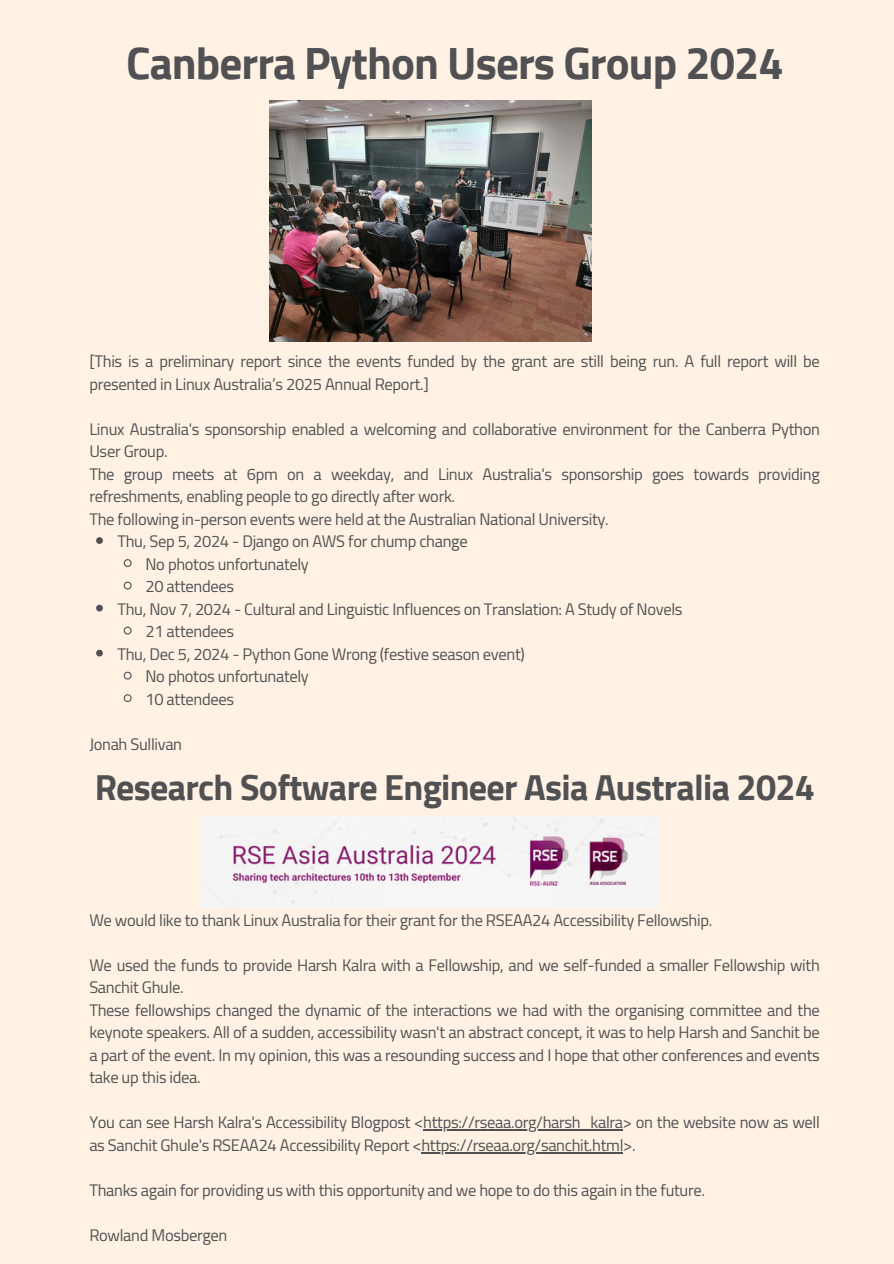
<style>
.page{position:relative;width:894px;height:1264px;background:#fff}
.page>*{position:absolute;margin:0;border:0;box-sizing:border-box;transform-origin:0 0}
.t1{font:700 45px "Cairo";letter-spacing:-.02em;color:#515153}
.t2{font:700 36px "Cairo";letter-spacing:-.02em;color:#515153}
.t3{font:16.5px/22.5px "Cairo";letter-spacing:-.02em;color:#515153}
</style>
<div class="page">
<div style="left:0;top:0;width:893px;height:1263px;background:#fff2e4"></div>
<img style="left:201px;top:816px;width:457px;height:91px">
<img style="left:269px;top:101px;width:322px;height:240px">
<svg style="left:96px;top:537px;width:7px;height:7px"></svg>
<svg style="left:123px;top:559px;width:9px;height:8px"></svg>
<svg style="left:123px;top:581px;width:9px;height:9px"></svg>
<svg style="left:96px;top:604px;width:7px;height:7px"></svg>
<svg style="left:123px;top:626px;width:9px;height:9px"></svg>
<svg style="left:96px;top:649px;width:7px;height:7px"></svg>
<svg style="left:123px;top:671px;width:9px;height:9px"></svg>
<svg style="left:123px;top:694px;width:9px;height:9px"></svg>
<hr style="left:423px;top:1129px;width:199px;height:1px;background:#515153">
<hr style="left:421px;top:1151px;width:202px;height:2px;background:#515153">
<h1 class="t1" style="left:126px;top:37px;width:658px">Canberra Python Users Group 2024</h1>
<p class="t3" style="left:89px;top:350px;width:731px">[This is a preliminary report since the events funded by the grant are still being run. A full report will be presented in Linux Australia’s 2025 Annual Report.]</p>
<p class="t3" style="left:89px;top:418px;width:731px">Linux Australia's sponsorship enabled a welcoming and collaborative environment for the Canberra Python<br>User Group.</p>
<p class="t3" style="left:89px;top:463px;width:731px">The group meets at 6pm on a weekday, and Linux Australia's sponsorship goes towards providing refreshments, enabling people to go directly after work.</p>
<p class="t3" style="left:89px;top:508px;width:521px">The following in-person events were held at the Australian National University.</p>
<p class="t3" style="left:117px;top:530px;width:351px">Thu, Sep 5, 2024 - Django on AWS for chump change</p>
<p class="t3" style="left:145px;top:553px;width:165px">No photos unfortunately</p>
<p class="t3" style="left:145px;top:575px;width:90px">20 attendees</p>
<p class="t3" style="left:117px;top:598px;width:566px">Thu, Nov 7, 2024 - Cultural and Linguistic Influences on Translation: A Study of Novels</p>
<p class="t3" style="left:145px;top:620px;width:90px">21 attendees</p>
<p class="t3" style="left:117px;top:643px;width:409px">Thu, Dec 5, 2024 - Python Gone Wrong (festive season event)</p>
<p class="t3" style="left:145px;top:665px;width:165px">No photos unfortunately</p>
<p class="t3" style="left:145px;top:688px;width:90px">10 attendees</p>
<p class="t3" style="left:89px;top:733px;width:94px">Jonah Sullivan</p>
<p class="t2" style="left:95px;top:766px;width:721px">Research Software Engineer Asia Australia 2024</p>
<h2 class="t3" style="left:89px;top:908px;width:624px">We would like to thank Linux Australia for their grant for the RSEAA24 Accessibility Fellowship.</h2>
<p class="t3" style="left:89px;top:953px;width:731px">We used the funds to provide Harsh Kalra with a Fellowship, and we self-funded a smaller Fellowship with<br>Sanchit Ghule.</p>
<p class="t3" style="left:89px;top:998px;width:731px;text-align:justify">These fellowships changed the dynamic of the interactions we had with the organising committee and the keynote speakers. All of a sudden, accessibility wasn't an abstract concept, it was to help Harsh and Sanchit be a part of the event. In my opinion, this was a resounding success and I hope that other conferences and events take up this idea.</p>
<p class="t3" style="left:89px;top:1111px;width:731px">You can see Harsh Kalra's Accessibility Blogpost &lt;https://rseaa.org/harsh_kalra&gt; on the website now as well</p>
<p class="t3" style="left:89px;top:1133px;width:547px">as Sanchit Ghule's RSEAA24 Accessibility Report &lt;https://rseaa.org/sanchit.html&gt;.</p>
<p class="t3" style="left:89px;top:1178px;width:617px">Thanks again for providing us with this opportunity and we hope to do this again in the future.</p>
<p class="t3" style="left:89px;top:1223px;width:140px">Rowland Mosbergen</p>
</div>
